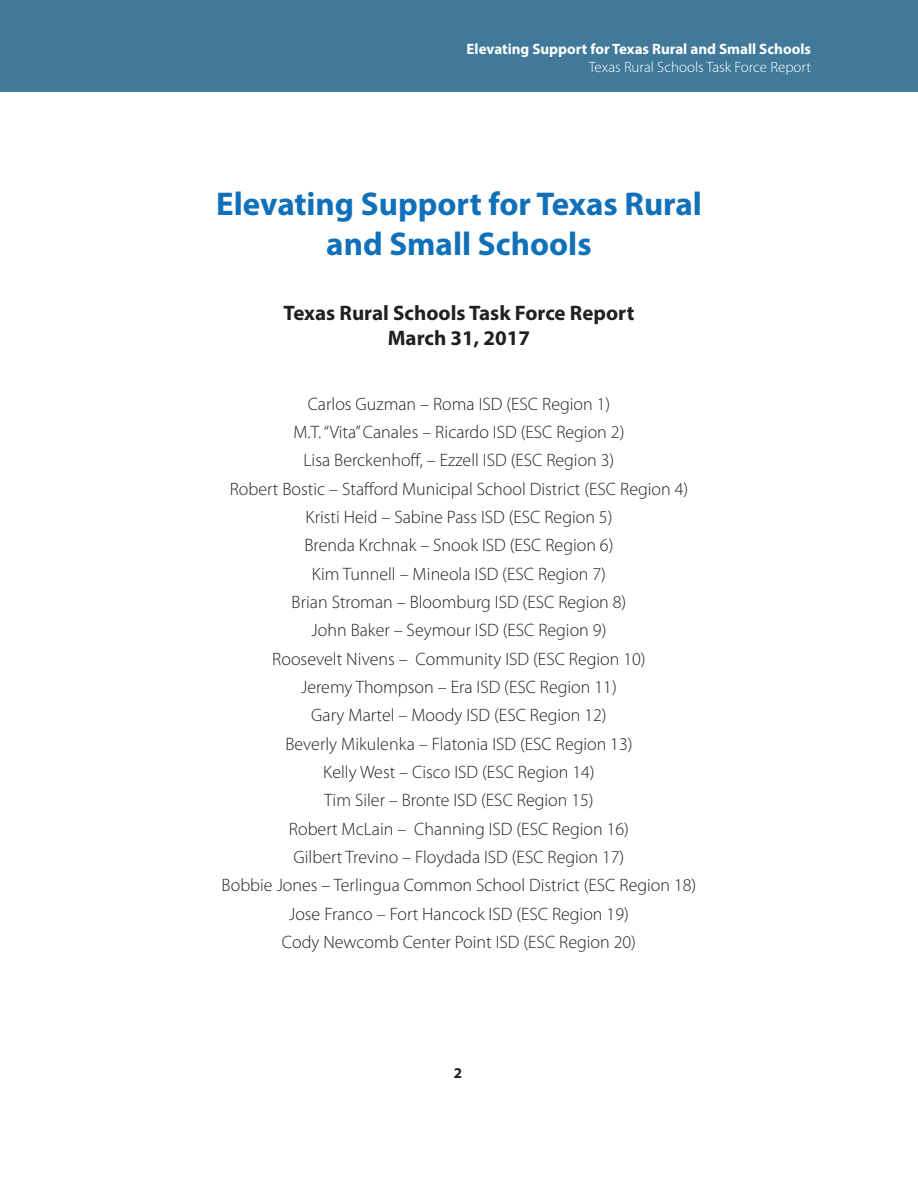
<style>
.page{position:relative;width:918px;height:1188px;background:#fff}
.page>*{position:absolute;margin:0;border:0;box-sizing:border-box;transform-origin:0 0}
.t1{font:700 33px/39.6px "Myriad Pro";color:#1070b9;text-align:center}
.t2{font:700 21px/25.2px "Myriad Pro";color:#231f20;text-align:center}
.t3{font:300 18px/28.3px "Myriad Pro";color:#231f20;text-align:center}
.t4{font:700 15px "Myriad Pro";color:#fff}
.t5{font:300 15px "Myriad Pro";color:#fff}
.t6{font:700 15px "Myriad Pro";color:#231f20}
</style>
<div class="page">
<div style="left:0;top:0;width:918px;height:92px;background:#407999"></div>
<p class="t4" style="left:467px;top:39px;width:346px">Elevating Support for Texas Rural and Small Schools</p>
<p class="t5" style="left:589px;top:58px;width:224px">Texas Rural Schools Task Force Report</p>
<h1 class="t1" style="left:216px;top:183px;width:487px">Elevating Support for Texas Rural and Small Schools</h1>
<p class="t2" style="left:284px;top:299px;width:352px">Texas Rural Schools Task Force Report<br>March 31, 2017</p>
<p class="t3" style="left:222px;top:389px;width:476px">Carlos Guzman – Roma ISD (ESC Region 1)<br>M.T. “Vita” Canales – Ricardo ISD (ESC Region 2)<br>Lisa Berckenhoff, – Ezzell ISD (ESC Region 3)<br>Robert Bostic – Stafford Municipal School District (ESC Region 4)<br>Kristi Heid – Sabine Pass ISD (ESC Region 5)<br>Brenda Krchnak – Snook ISD (ESC Region 6)<br>Kim Tunnell – Mineola ISD (ESC Region 7)<br>Brian Stroman – Bloomburg ISD (ESC Region 8)<br>John Baker – Seymour ISD (ESC Region 9)<br>Roosevelt Nivens – Community ISD (ESC Region 10)<br>Jeremy Thompson – Era ISD (ESC Region 11)<br>Gary Martel – Moody ISD (ESC Region 12)<br>Beverly Mikulenka – Flatonia ISD (ESC Region 13)<br>Kelly West – Cisco ISD (ESC Region 14)<br>Tim Siler – Bronte ISD (ESC Region 15)<br>Robert McLain – Channing ISD (ESC Region 16)<br>Gilbert Trevino – Floydada ISD (ESC Region 17)<br>Bobbie Jones – Terlingua Common School District (ESC Region 18)<br>Jose Franco – Fort Hancock ISD (ESC Region 19)<br>Cody Newcomb Center Point ISD (ESC Region 20)</p>
<p class="t6" style="left:454px;top:1063px;width:10px">2</p>
</div>
